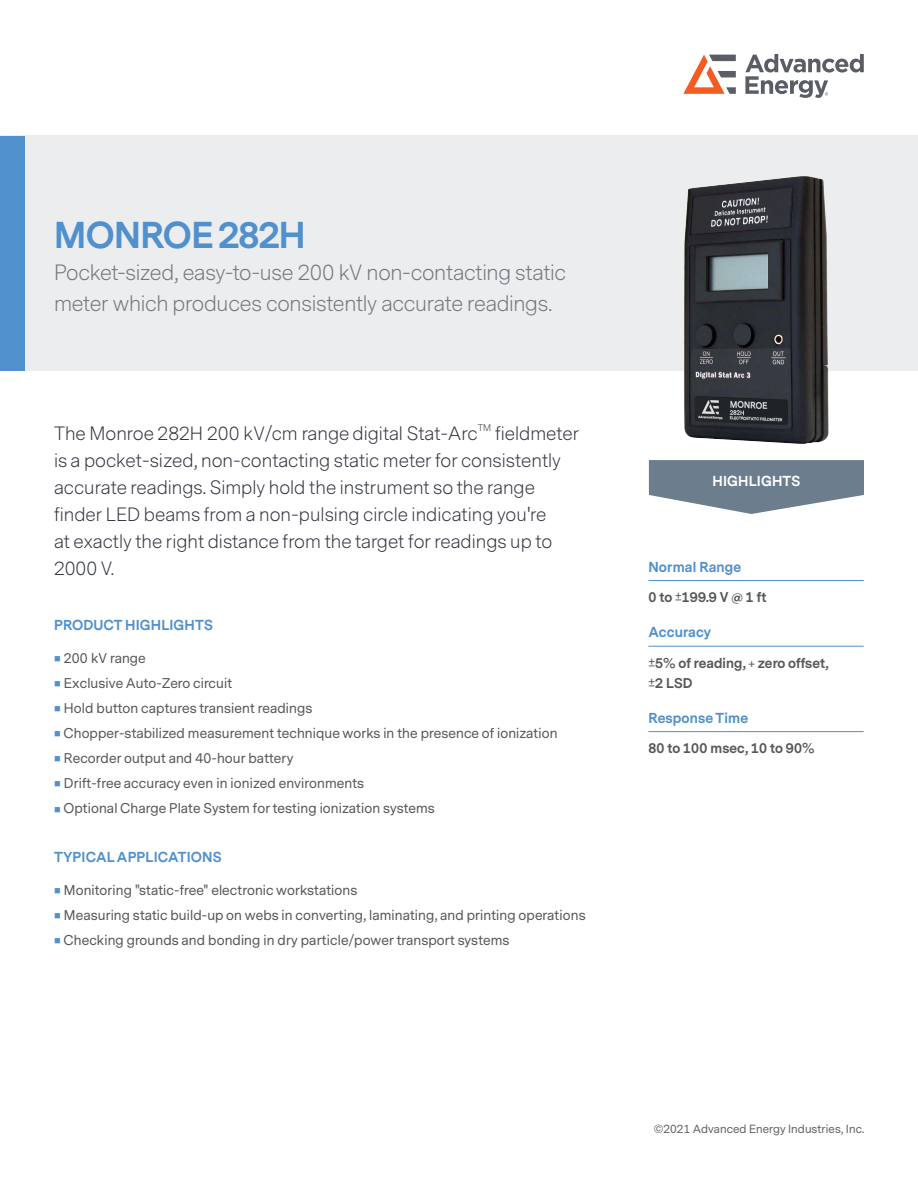
<style>
.page{position:relative;width:918px;height:1188px;background:#fff}
.page>*{position:absolute;margin:0;border:0;box-sizing:border-box;transform-origin:0 0}
.t1{font:700 34.95px "Messina Sans";letter-spacing:-.02em;color:#5090cc}
.TitleSub{font:300 20.55px/31.5px "Messina Sans";letter-spacing:-.015em;color:#75767f}
.Product_Overview_bod{font:300 18px/27px "Messina Sans";color:#323640}
.Cover_Heading{font:700 13.5px "Messina Sans";letter-spacing:.01em;color:#5090cc}
.At_a_Glance_Subhead{font:700 13.5px "Messina Sans";letter-spacing:.01em;color:#5090cc}
.Heading_1{font:700 13.5px "Messina Sans";letter-spacing:.01em;color:#fff}
.Bulleted{font:13.2px "Messina Sans";letter-spacing:.01em;color:#57585a}
.At_A_Glance_Text_Las{font:700 13.2px/19.8px "Messina Sans";letter-spacing:.01em;color:#57585a}
.t2{font:11.1px "Messina Sans";letter-spacing:.01em;color:#636366}
.Product_Overview_bod-2{font:300 9px "Messina Sans";color:#323640}
.s1{color:#5090cc}
</style>
<div class="page">
<div style="left:0;top:136px;width:918px;height:235px;background:#ebedef"></div>
<svg style="left:649px;top:460px;width:215px;height:54px"></svg>
<hr style="left:648px;top:580px;width:216px;height:1px;background:#5090cc">
<hr style="left:648px;top:646px;width:216px;height:1px;background:#5090cc">
<hr style="left:648px;top:731px;width:216px;height:1px;background:#5090cc">
<div style="left:0;top:136px;width:24px;height:235px;background:#5090cc"></div>
<svg style="left:683px;top:55px;width:53px;height:39px"></svg>
<svg style="left:745px;top:54px;width:119px;height:44px"></svg>
<img style="left:684px;top:176px;width:145px;height:268px">
<p class="t1" style="left:54px;top:211px;width:253px">MONROE 282H</p>
<p class="TitleSub" style="left:54px;top:257px;width:514px">Pocket-sized, easy-to-use 200 kV non-contacting static meter which produces consistently accurate readings.</p>
<p class="Product_Overview_bod" style="left:54px;top:420px;width:425px">The Monroe 282H 200 kV/cm range digital Stat-Arc</p>
<p class="Product_Overview_bod-2" style="left:478px;top:421px;width:15px">TM</p>
<p class="Product_Overview_bod" style="left:54px;top:420px;width:527px;text-indent:441px">fieldmeter is a pocket-sized, non-contacting static meter for consistently accurate readings. Simply hold the instrument so the range finder LED beams from a non-pulsing circle indicating you're<br>at exactly the right distance from the target for readings up to 2000 V.</p>
<p class="Cover_Heading" style="left:54px;top:615px;width:160px">PRODUCT HIGHLIGHTS</p>
<p class="Bulleted" style="left:54px;top:649px;width:93px"><span class="s1">■</span> 200 kV range</p>
<p class="Bulleted" style="left:54px;top:674px;width:180px"><span class="s1">■</span> Exclusive Auto-Zero circuit</p>
<p class="Bulleted" style="left:54px;top:699px;width:260px"><span class="s1">■</span> Hold button captures transient readings</p>
<p class="Bulleted" style="left:54px;top:724px;width:505px"><span class="s1">■</span> Chopper-stabilized measurement technique works in the presence of ionization</p>
<p class="Bulleted" style="left:54px;top:749px;width:241px"><span class="s1">■</span> Recorder output and 40-hour battery</p>
<p class="Bulleted" style="left:54px;top:775px;width:312px"><span class="s1">■</span> Drift-free accuracy even in ionized environments</p>
<p class="Bulleted" style="left:54px;top:800px;width:382px"><span class="s1">■</span> Optional Charge Plate System for testing ionization systems</p>
<p class="Cover_Heading" style="left:54px;top:848px;width:169px">TYPICAL APPLICATIONS</p>
<p class="Bulleted" style="left:54px;top:881px;width:305px"><span class="s1">■</span> Monitoring "static-free" electronic workstations</p>
<p class="Bulleted" style="left:54px;top:907px;width:533px"><span class="s1">■</span> Measuring static build-up on webs in converting, laminating, and printing operations</p>
<p class="Bulleted" style="left:54px;top:932px;width:457px"><span class="s1">■</span> Checking grounds and bonding in dry particle/power transport systems</p>
<p class="Heading_1" style="left:713px;top:472px;width:89px">HIGHLIGHTS</p>
<p class="At_a_Glance_Subhead" style="left:648px;top:557px;width:94px">Normal Range</p>
<p class="At_A_Glance_Text_Las" style="left:648px;top:588px;width:120px">0 to ±199.9 V @ 1 ft</p>
<p class="At_a_Glance_Subhead" style="left:648px;top:623px;width:64px">Accuracy</p>
<p class="At_A_Glance_Text_Las" style="left:648px;top:654px;width:182px">±5% of reading, + zero offset, ±2 LSD</p>
<p class="At_a_Glance_Subhead" style="left:648px;top:708px;width:101px">Response Time</p>
<p class="At_A_Glance_Text_Las" style="left:648px;top:739px;width:167px">80 to 100 msec, 10 to 90%</p>
<p class="t2" style="left:654px;top:1122px;width:212px">©2021 Advanced Energy Industries, Inc.</p>
</div>
